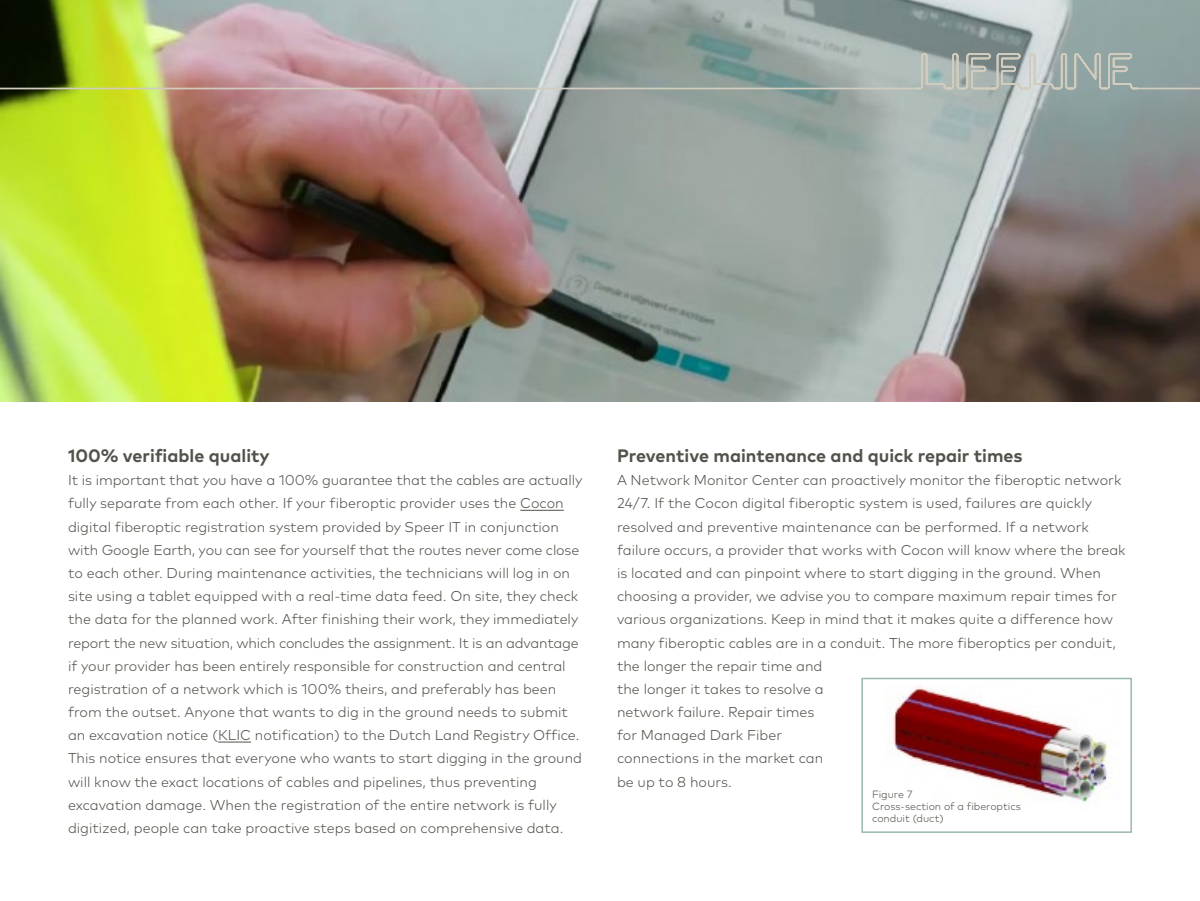
<style>
.page{position:relative;width:1200px;height:901px;background:#fff}
.page>*{position:absolute;margin:0;border:0;box-sizing:border-box;transform-origin:0 0}
.t1{font:700 18px "Mark OT";color:#51534a}
.t2{font:300 14.25px/23.1px "Mark OT";color:#51534a}
.t3{font:300 10.5px/12px "Mark OT";color:#51534a}
</style>
<div class="page">
<img style="left:0;top:0;width:1200px;height:402px">
<svg style="left:0;top:51px;width:1200px;height:39px;background:#a2a496"></svg>
<img style="left:892px;top:686px;width:219px;height:117px">
<hr style="left:520px;top:509px;width:44px;height:1px;background:#51534a">
<hr style="left:218px;top:741px;width:33px;height:1px;background:#51534a">
<div style="left:861px;top:677px;width:271px;height:155px;border:2px solid #9ab9ad"></div>
<p class="t1" style="left:68px;top:444px;width:203px">100% verifiable quality</p>
<p class="t2" style="left:68px;top:468px;width:516px">It is important that you have a 100% guarantee that the cables are actually fully separate from each other. If your fiberoptic provider uses the Cocon digital fiberoptic registration system provided by Speer IT in conjunction with Google Earth, you can see for yourself that the routes never come close to each other. During maintenance activities, the technicians will log in on site using a tablet equipped with a real-time data feed. On site, they check the data for the planned work. After finishing their work, they immediately report the new situation, which concludes the assignment. It is an advantage if your provider has been entirely responsible for construction and central registration of a network which is 100% theirs, and preferably has been from the outset. Anyone that wants to dig in the ground needs to submit an excavation notice (KLIC notification) to the Dutch Land Registry Office.<br>This notice ensures that everyone who wants to start digging in the ground will know the exact locations of cables and pipelines, thus preventing excavation damage. When the registration of the entire network is fully digitized, people can take proactive steps based on comprehensive data.</p>
<p class="t1" style="left:617px;top:444px;width:407px">Preventive maintenance and quick repair times</p>
<p class="t2" style="left:617px;top:468px;width:510px">A Network Monitor Center can proactively monitor the fiberoptic network 24/7. If the Cocon digital fiberoptic system is used, failures are quickly resolved and preventive maintenance can be performed. If a network failure occurs, a provider that works with Cocon will know where the break is located and can pinpoint where to start digging in the ground. When choosing a provider, we advise you to compare maximum repair times for various organizations. Keep in mind that it makes quite a difference how many fiberoptic cables are in a conduit. The more fiberoptics per conduit, the longer the repair time and<br>the longer it takes to resolve a<br>network failure. Repair times<br>for Managed Dark Fiber<br>connections in the market can<br>be up to 8 hours.</p>
<p class="t3" style="left:872px;top:788px;width:150px">Figure 7<br>Cross-section of a fiberoptics conduit (duct)</p>
</div>
